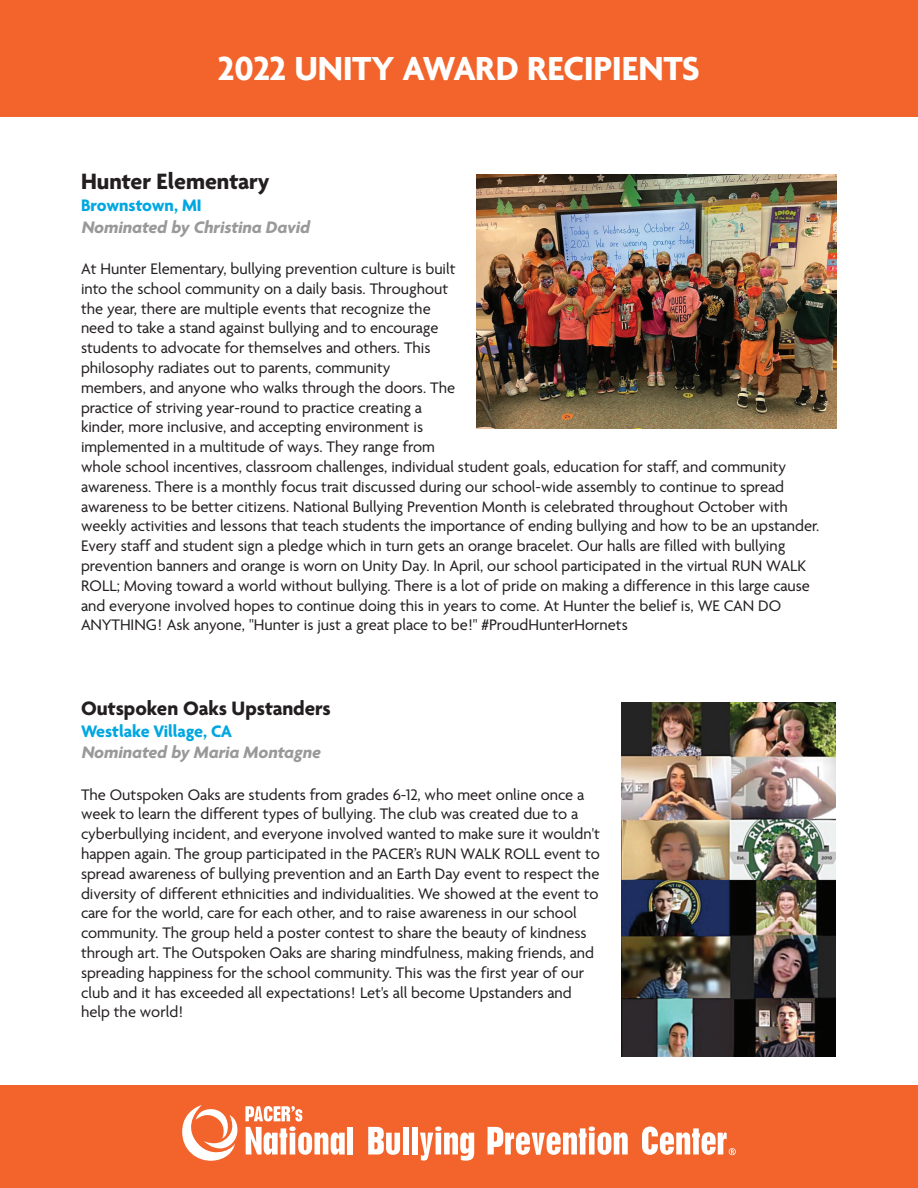
<style>
.page{position:relative;width:918px;height:1188px;background:#fff}
.page>*{position:absolute;margin:0;border:0;box-sizing:border-box;transform-origin:0 0}
.t1{font:700 36px "Agenda One";color:#fff}
.t2{font:700 24px "Agenda One";color:#231f20}
.t3{font:700 21px "Agenda One";color:#231f20}
.t4{font:italic 700 18px "Agenda One";color:#999}
.t5{font:700 18px "Agenda One";color:#00a7e1}
.t6{font:16.5px/19.8px "Agenda One";color:#231f20}
</style>
<div class="page">
<div style="left:0;top:0;width:918px;height:117px;background:#f2642b"></div>
<div style="left:0;top:1086px;width:918px;height:102px;background:#f2642b"></div>
<svg style="left:182px;top:1105px;width:55px;height:56px"></svg>
<svg style="left:245px;top:1106px;width:100px;height:49px"></svg>
<div style="left:348px;top:1127px;width:5px;height:27px;background:#fff"></div>
<svg style="left:368px;top:1127px;width:32px;height:28px"></svg>
<div style="left:403px;top:1127px;width:5px;height:27px;background:#fff"></div>
<div style="left:412px;top:1127px;width:6px;height:27px;background:#fff"></div>
<svg style="left:420px;top:1127px;width:54px;height:34px"></svg>
<svg style="left:488px;top:1127px;width:140px;height:28px"></svg>
<svg style="left:642px;top:1127px;width:94px;height:28px"></svg>
<img style="left:621px;top:702px;width:215px;height:354px">
<img style="left:477px;top:174px;width:359px;height:255px">
<h1 class="t1" style="left:218px;top:48px;width:483px">2022 UNITY AWARD RECIPIENTS</h1>
<h2 class="t2" style="left:81px;top:168px;width:190px">Hunter Elementary</h2>
<p class="t5" style="left:81px;top:195px;width:122px">Brownstown, MI</p>
<p class="t4" style="left:81px;top:217px;width:230px">Nominated by Christina David</p>
<p class="t6" style="left:81px;top:259px;width:740px">At Hunter Elementary, bullying prevention culture is built<br>into the school community on a daily basis. Throughout<br>the year, there are multiple events that recognize the<br>need to take a stand against bullying and to encourage<br>students to advocate for themselves and others. This<br>philosophy radiates out to parents, community<br>members, and anyone who walks through the doors. The<br>practice of striving year-round to practice creating a<br>kinder, more inclusive, and accepting environment is<br>implemented in a multitude of ways. They range from<br>whole school incentives, classroom challenges, individual student goals, education for staff, and community awareness. There is a monthly focus trait discussed during our school-wide assembly to continue to spread awareness to be better citizens. National Bullying Prevention Month is celebrated throughout October with weekly activities and lessons that teach students the importance of ending bullying and how to be an upstander.<br>Every staff and student sign a pledge which in turn gets an orange bracelet. Our halls are filled with bullying prevention banners and orange is worn on Unity Day. In April, our school participated in the virtual RUN WALK ROLL; Moving toward a world without bullying. There is a lot of pride on making a difference in this large cause and everyone involved hopes to continue doing this in years to come. At Hunter the belief is, WE CAN DO ANYTHING! Ask anyone, "Hunter is just a great place to be!" #ProudHunterHornets</p>
<p class="t3" style="left:81px;top:697px;width:251px">Outspoken Oaks Upstanders</p>
<p class="t5" style="left:81px;top:721px;width:153px">Westlake Village, CA</p>
<p class="t4" style="left:81px;top:742px;width:241px">Nominated by Maria Montagne</p>
<p class="t6" style="left:81px;top:785px;width:520px">The Outspoken Oaks are students from grades 6-12, who meet online once a week to learn the different types of bullying. The club was created due to a cyberbullying incident, and everyone involved wanted to make sure it wouldn't happen again. The group participated in the PACER’s RUN WALK ROLL event to spread awareness of bullying prevention and an Earth Day event to respect the diversity of different ethnicities and individualities. We showed at the event to care for the world, care for each other, and to raise awareness in our school community. The group held a poster contest to share the beauty of kindness through art. The Outspoken Oaks are sharing mindfulness, making friends, and spreading happiness for the school community. This was the first year of our club and it has exceeded all expectations! Let's all become Upstanders and help the world!</p>
</div>
